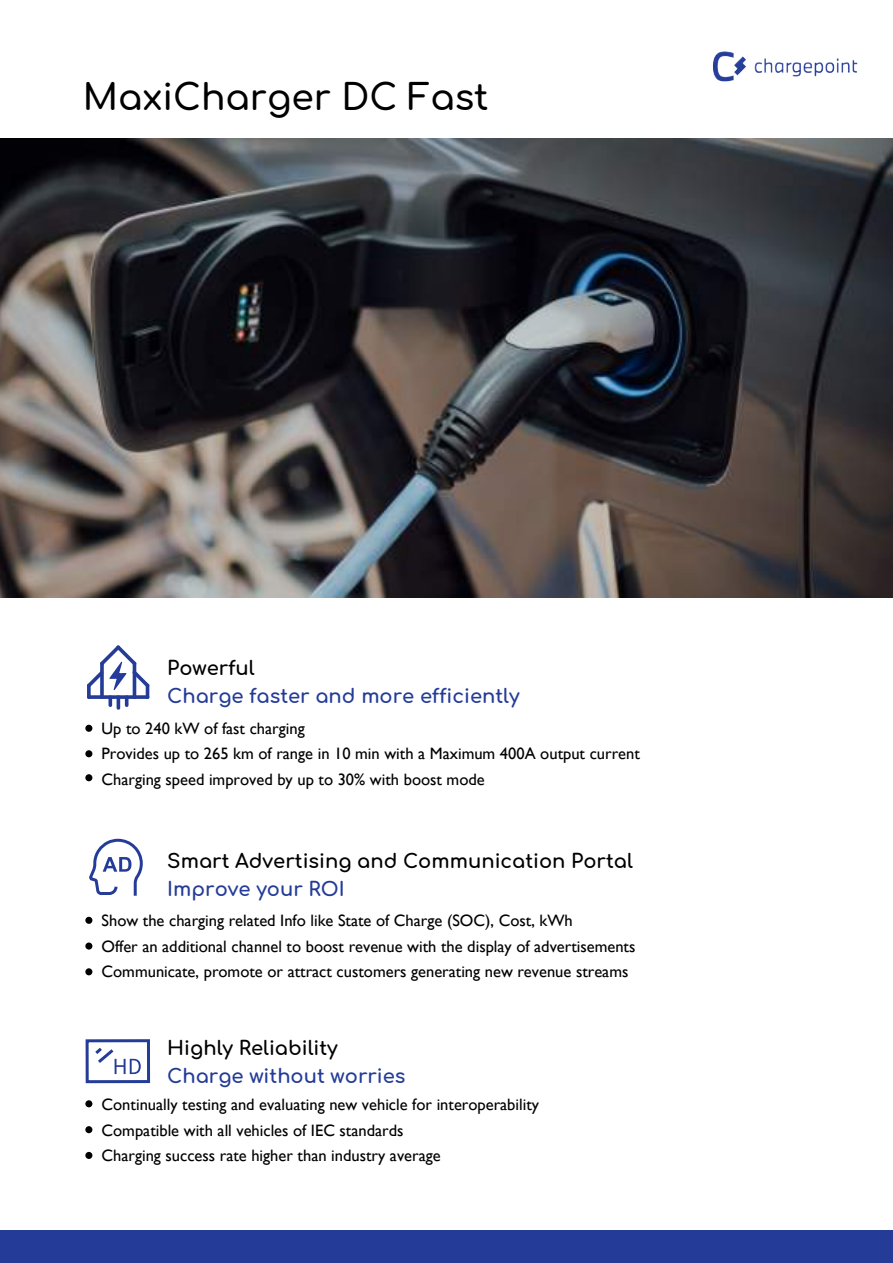
<style>
.page{position:relative;width:893px;height:1263px;background:#fff}
.page>*{position:absolute;margin:0;border:0;box-sizing:border-box;transform-origin:0 0}
.t1{font:600 36px "Comfortaa";color:#000}
.t2{font:700 19.5px "Comfortaa";color:#243c98}
.t3{font:700 19.5px "Comfortaa";color:#000}
.t4{font:16.5px/25.5px "Gill Sans";color:#000}
</style>
<div class="page">
<div style="left:85px;top:917px;width:7px;height:7px;background:#000;border-radius:50%"></div>
<div style="left:85px;top:942px;width:7px;height:7px;background:#000;border-radius:50%"></div>
<div style="left:85px;top:968px;width:7px;height:7px;background:#000;border-radius:50%"></div>
<svg style="left:89px;top:838px;width:54px;height:58px"></svg>
<div style="left:85px;top:1100px;width:7px;height:7px;background:#000;border-radius:50%"></div>
<div style="left:85px;top:1126px;width:7px;height:7px;background:#000;border-radius:50%"></div>
<div style="left:86px;top:1039px;width:64px;height:44px;border:3px solid #243c98"></div>
<svg style="left:95px;top:1047px;width:46px;height:27px"></svg>
<div style="left:85px;top:1152px;width:7px;height:7px;background:#000;border-radius:50%"></div>
<div style="left:85px;top:750px;width:7px;height:7px;background:#000;border-radius:50%"></div>
<div style="left:85px;top:774px;width:7px;height:7px;background:#000;border-radius:50%"></div>
<svg style="left:87px;top:645px;width:63px;height:65px"></svg>
<div style="left:85px;top:725px;width:7px;height:7px;background:#000;border-radius:50%"></div>
<img style="left:0;top:139px;width:893px;height:458px">
<div style="left:0;top:1230px;width:893px;height:33px;background:#243c98"></div>
<img style="left:713px;top:51px;width:145px;height:31px">
<h1 class="t1" style="left:83px;top:65px;width:407px">MaxiCharger DC Fast</h1>
<p class="t3" style="left:167px;top:651px;width:89px">Powerful</p>
<p class="t2" style="left:167px;top:679px;width:354px">Charge faster and more efficiently</p>
<p class="t4" style="left:102px;top:715px;width:540px">Up to 240 kW of fast charging<br>Provides up to 265 km of range in 10 min with a Maximum 400A output current<br>Charging speed improved by up to 30% with boost mode</p>
<p class="t3" style="left:167px;top:843px;width:467px">Smart Advertising and Communication Portal</p>
<p class="t2" style="left:167px;top:871px;width:179px">Improve your ROI</p>
<p class="t4" style="left:102px;top:908px;width:535px">Show the charging related Info like State of Charge (SOC), Cost, kWh<br>Offer an additional channel to boost revenue with the display of advertisements<br>Communicate, promote or attract customers generating new revenue streams</p>
<p class="t3" style="left:167px;top:1030px;width:172px">Highly Reliability</p>
<p class="t2" style="left:167px;top:1059px;width:240px">Charge without worries</p>
<p class="t4" style="left:102px;top:1091px;width:439px">Continually testing and evaluating new vehicle for interoperability<br>Compatible with all vehicles of IEC standards<br>Charging success rate higher than industry average</p>
</div>
